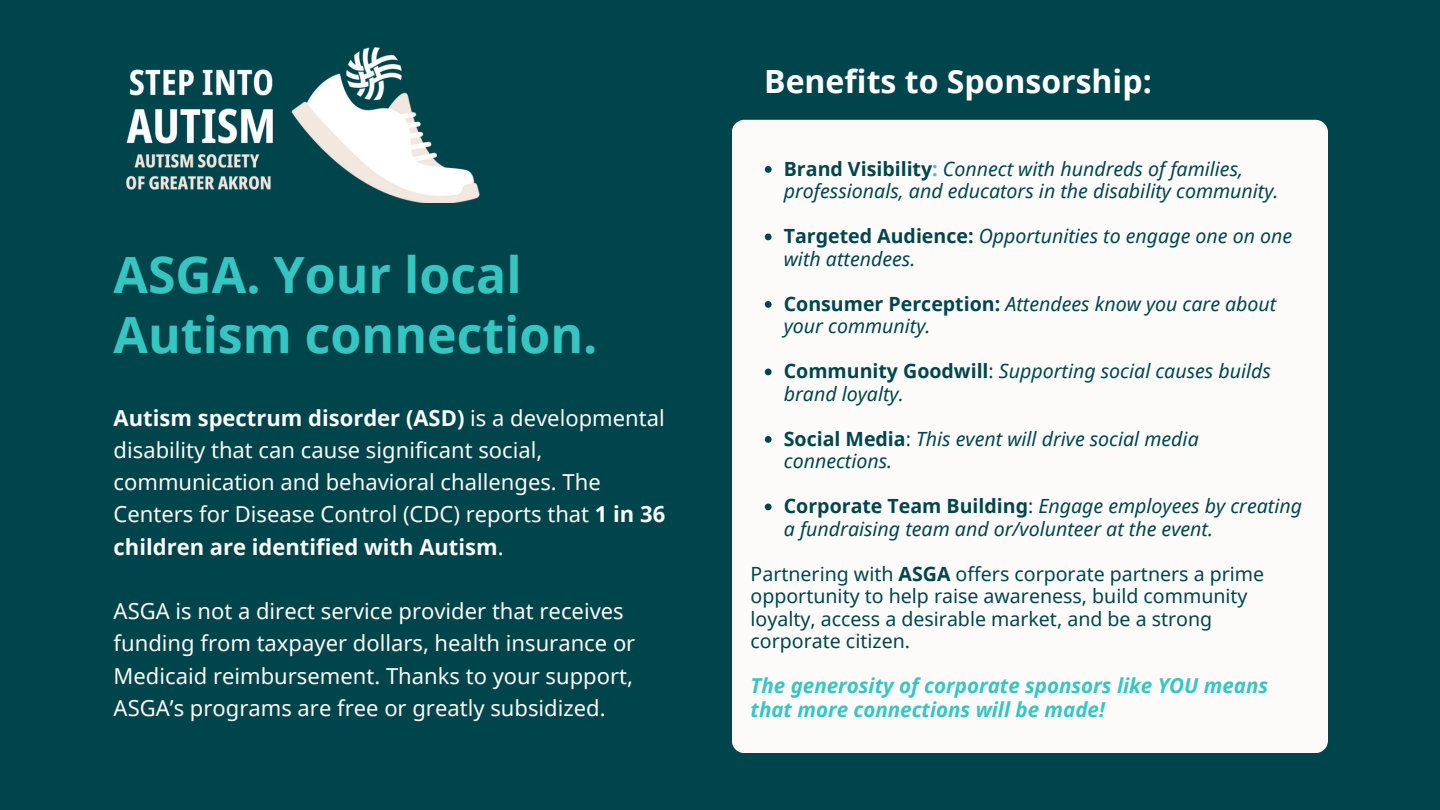
<style>
.page{position:relative;width:1440px;height:810px;background:#00454c}
.page>*{position:absolute;margin:0;border:0;box-sizing:border-box;transform-origin:0 0}
.t1{font:700 50px/60px "Noto Sans";color:#36c6c2}
.t2{font:700 32px "Open Sans";color:#fff}
.t3{font:22px/32.2px "Noto Sans";color:#fcfbfa}
.t4{font:italic 700 20.6px/24px "Noto Sans";color:#36c6c2}
.t5{font:italic 19.6px/22.5px "Noto Sans";color:#00454c}
.t6{font:19.6px/22.5px "Noto Sans";color:#00454c}
.s1{font-weight:700}
.s2{font-weight:700;font-style:normal}
.s3{font-weight:700;font-style:normal;color:#36c6c2}
.s4{font-style:normal}
</style>
<div class="page">
<div style="left:732px;top:120px;width:596px;height:633px;background:#fcfbfa;border-radius:13px"></div>
<svg style="left:765px;top:166px;width:7px;height:7px"></svg>
<svg style="left:765px;top:234px;width:7px;height:6px"></svg>
<svg style="left:765px;top:301px;width:7px;height:7px"></svg>
<svg style="left:765px;top:369px;width:7px;height:6px"></svg>
<svg style="left:765px;top:436px;width:7px;height:7px"></svg>
<svg style="left:765px;top:504px;width:7px;height:6px"></svg>
<img style="left:126px;top:47px;width:354px;height:156px">
<p class="t1" style="left:114px;top:243px;width:485px">ASGA. Your local<br>Autism connection.</p>
<p class="t3" style="left:114px;top:401px;width:553px"><span class="s1">Autism spectrum disorder (ASD)</span> is a developmental disability that can cause significant social, communication and behavioral challenges. The Centers for Disease Control (CDC) reports that <span class="s1">1 in 36 children are identified with Autism</span>.</p>
<p class="t3" style="left:114px;top:595px;width:523px">ASGA is not a direct service provider that receives funding from taxpayer dollars, health insurance or Medicaid reimbursement. Thanks to your support, ASGA’s programs are free or greatly subsidized.</p>
<p class="t2" style="left:764px;top:58px;width:389px">Benefits to Sponsorship:</p>
<p class="t5" style="left:784px;top:157px;width:496px"><span class="s2">Brand Visibility</span><span class="s3">:</span> Connect with hundreds of families, professionals, and educators in the disability community.</p>
<h1 class="t5" style="left:784px;top:224px;width:510px"><span class="s2">Targeted Audience:</span> Opportunities to engage one on one with attendees.</h1>
<h4 class="t5" style="left:784px;top:292px;width:494px"><span class="s2">Consumer Perception:</span> Attendees know you care about your community.</h4>
<h4 class="t5" style="left:784px;top:359px;width:489px"><span class="s2">Community Goodwill</span><span class="s4">:</span> Supporting social causes builds brand loyalty.</h4>
<h2 class="t5" style="left:784px;top:427px;width:416px"><span class="s2">Social Media</span><span class="s4">:</span> This event will drive social media connections.</h2>
<p class="t5" style="left:784px;top:494px;width:520px"><span class="s2">Corporate Team Building</span><span class="s4">:</span> Engage employees by creating a fundraising team and or/volunteer at the event.</p>
<p class="t6" style="left:751px;top:562px;width:515px">Partnering with <span class="s1">ASGA</span> offers corporate partners a prime opportunity to help raise awareness, build community loyalty, access a desirable market, and be a strong corporate citizen.</p>
<p class="t4" style="left:751px;top:673px;width:519px">The generosity of corporate sponsors like YOU means that more connections will be made!</p>
</div>
